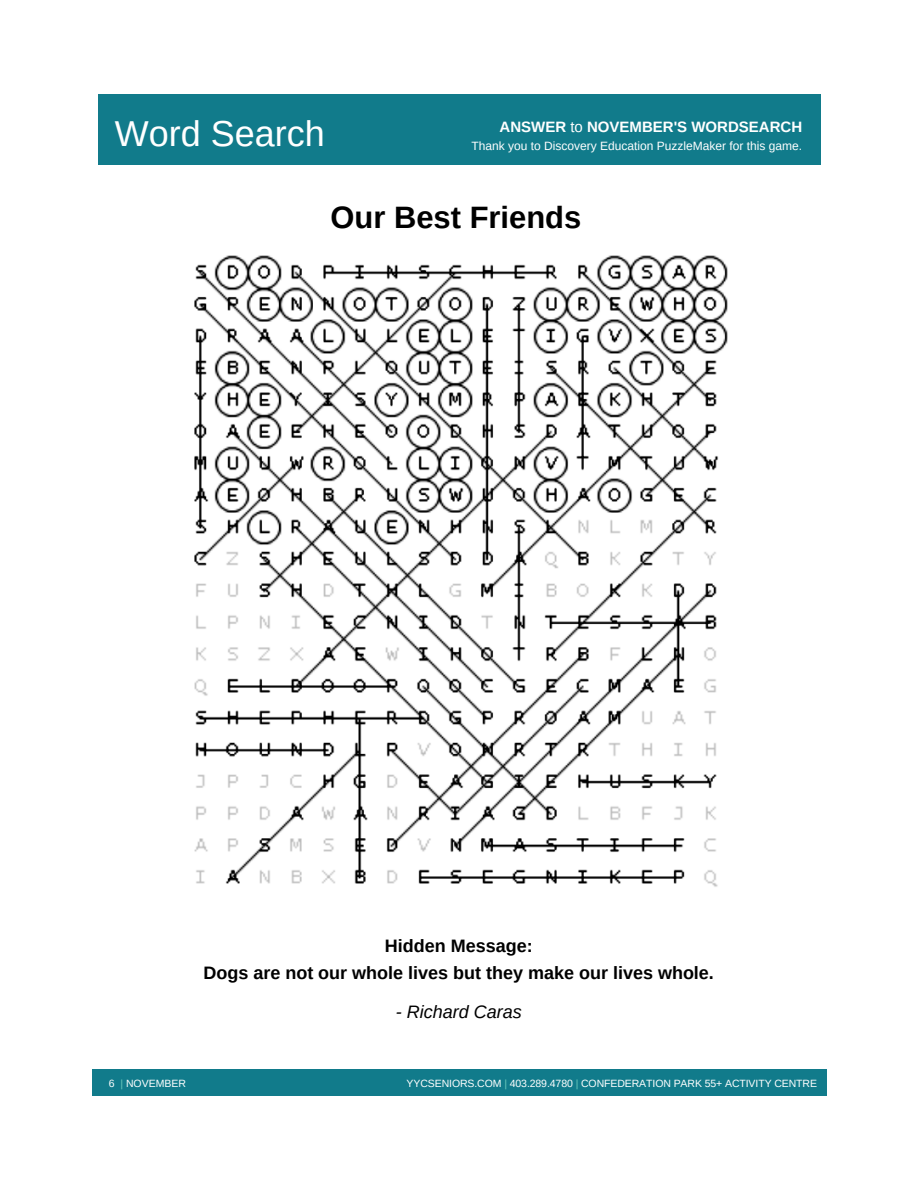
<style>
.page{position:relative;width:918px;height:1188px;background:#fff}
.page>*{position:absolute;margin:0;border:0;box-sizing:border-box;transform-origin:0 0}
.t1{font:36px "Arimo";color:#fff}
.t2{font:700 30.9px "Arimo";color:#000}
.t3{font:700 18px/27.3px "Arimo";color:#000;text-align:center}
.t4{font:italic 18px "Arimo";color:#000}
.t5{font:700 15px "Arimo";color:#fff}
.t6{font:12px "Arimo";color:#fff}
.t7{font:10.5px "Arimo";letter-spacing:-.01em;color:#fff}
.s1{font-weight:400}
.s2{color:#69c8bd}
</style>
<div class="page">
<div style="left:92px;top:1069px;width:734px;height:27px;background:#117b8b"></div>
<div style="left:98px;top:94px;width:722px;height:71px;background:#117b8b"></div>
<img style="left:194px;top:255px;width:534px;height:632px">
<h1 class="t1" style="left:115px;top:113px;width:211px">Word Search</h1>
<h3 class="t5" style="left:500px;top:119px;width:304px">ANSWER <span class="s1">to</span> NOVEMBER'S WORDSEARCH</h3>
<p class="t6" style="left:472px;top:139px;width:332px">Thank you to Discovery Education PuzzleMaker for this game.</p>
<h2 class="t2" style="left:331px;top:200px;width:252px">Our Best Friends</h2>
<h3 class="t3" style="left:203px;top:932px;width:512px">Hidden Message:<br>Dogs are not our whole lives but they make our lives whole.</h3>
<h3 class="t4" style="left:396px;top:1001px;width:127px">- Richard Caras</h3>
<p class="t7" style="left:109px;top:1078px;width:79px">6 <span class="s2">|</span> NOVEMBER</p>
<p class="t7" style="left:407px;top:1078px;width:412px">YYCSENIORS.COM <span class="s2">|</span> 403.289.4780 <span class="s2">|</span> CONFEDERATION PARK 55+ ACTIVITY CENTRE</p>
</div>
